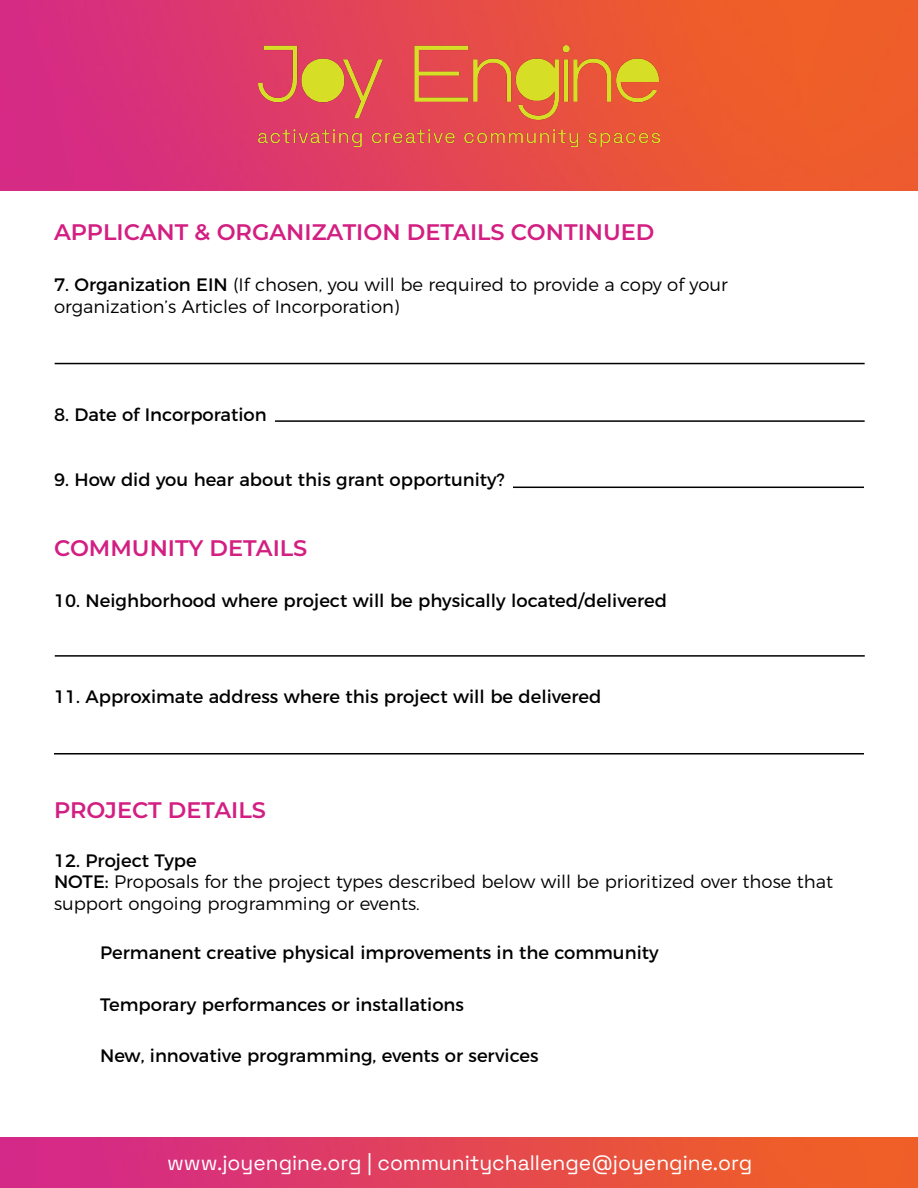
<style>
.page{position:relative;width:918px;height:1188px;background:#fff}
.page>*{position:absolute;margin:0;border:0;box-sizing:border-box;transform-origin:0 0}
.t1{font:600 22.5px "Montserrat";color:#d31e82}
.t2{font:21px "Space Grotesk";color:#fff}
.t3{font:18px "Montserrat";color:#000}
.t4{font:300 18px/21.6px "Montserrat";color:#000}
.s1{font-weight:400}
</style>
<div class="page">
<img style="left:0;top:0;width:918px;height:190px">
<img style="left:258px;top:46px;width:402px;height:101px">
<hr style="left:55px;top:363px;width:810px;height:1px;background:#000">
<hr style="left:513px;top:487px;width:351px;height:1px;background:#000">
<img style="left:0;top:1137px;width:918px;height:51px">
<hr style="left:55px;top:655px;width:810px;height:2px;background:#000">
<hr style="left:54px;top:753px;width:810px;height:2px;background:#000">
<hr style="left:275px;top:420px;width:590px;height:2px;background:#000">
<p class="t1" style="left:54px;top:216px;width:602px">APPLICANT &amp; ORGANIZATION DETAILS CONTINUED</p>
<p class="t4" style="left:54px;top:272px;width:675px"><span class="s1">7. Organization EIN</span> (If chosen, you will be required to provide a copy of your organization’s Articles of Incorporation)</p>
<p class="t3" style="left:54px;top:400px;width:214px">8. Date of Incorporation</p>
<p class="t3" style="left:54px;top:465px;width:452px">9. How did you hear about this grant opportunity?</p>
<p class="t1" style="left:54px;top:532px;width:255px">COMMUNITY DETAILS</p>
<p class="t3" style="left:54px;top:587px;width:614px">10. Neighborhood where project will be physically located/delivered</p>
<p class="t3" style="left:54px;top:682px;width:549px">11. Approximate address where this project will be delivered</p>
<p class="t1" style="left:54px;top:794px;width:213px">PROJECT DETAILS</p>
<p class="t4" style="left:54px;top:848px;width:781px"><span class="s1">12. Project Type<br>NOTE:</span> Proposals for the project types described below will be prioritized over those that support ongoing programming or events.</p>
<p class="t3" style="left:100px;top:939px;width:560px">Permanent creative physical improvements in the community</p>
<p class="t3" style="left:100px;top:990px;width:365px">Temporary performances or installations</p>
<p class="t3" style="left:100px;top:1041px;width:440px">New, innovative programming, events or services</p>
<p class="t2" style="left:167px;top:1147px;width:586px">www.joyengine.org | communitychallenge@joyengine.org</p>
</div>
